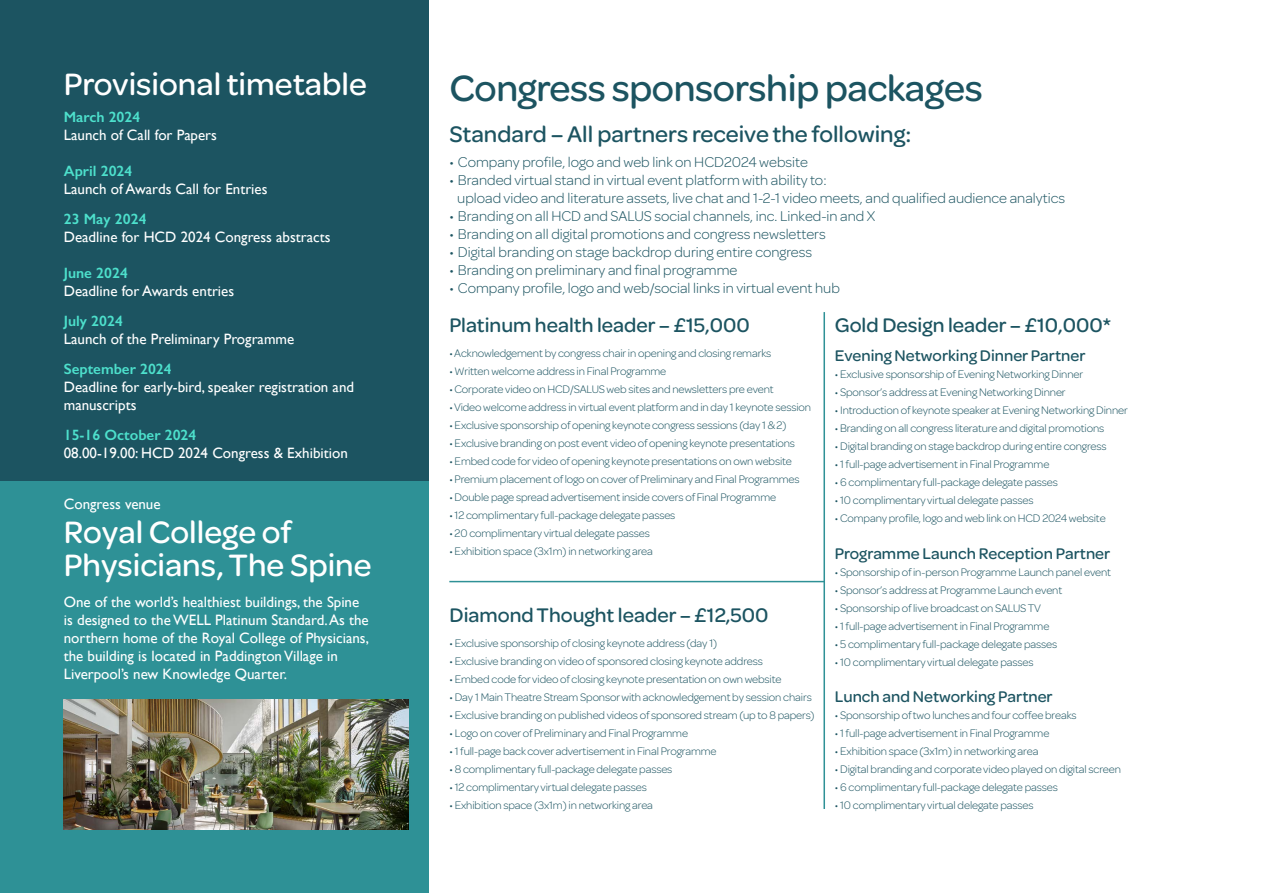
<style>
.page{position:relative;width:1263px;height:893px;background:#fff}
.page>*{position:absolute;margin:0;border:0;box-sizing:border-box;transform-origin:0 0}
.t1{font:500 39px "Omnes";letter-spacing:-.01em;color:#1c5461}
.t2{font:500 33px/33px "Omnes";color:#fff}
.t3{font:500 24px "Omnes";color:#1c5461}
.t4{font:500 21px "Omnes";color:#1c5461}
.t5{font:500 16.5px "Omnes";color:#1c5461}
.t6{font:300 15px/18px "Omnes Cyrillic";color:#1c5461}
.t7{font:15px/18px "Gill Sans";color:#fff}
.t8{font:600 15px "Gill Sans";color:#4de0cc}
.t9{font:300 11.55px "Omnes Cyrillic";letter-spacing:-.01em;color:#1c5461}
</style>
<div class="page">
<div style="left:0;top:446px;width:428px;height:447px;background:#2e9196"></div>
<img style="left:64px;top:699px;width:344px;height:130px">
<div style="left:0;top:0;width:428px;height:480px;background:#1c5461"></div>
<hr style="left:449px;top:581px;width:375px;height:1px;background:#2e9196">
<hr style="left:823px;top:312px;width:2px;height:497px;background:#2e9196">
<h2 class="t2" style="left:64px;top:66px;width:305px">Provisional timetable</h2>
<p class="t8" style="left:64px;top:108px;width:78px">March 2024</p>
<p class="t7" style="left:64px;top:126px;width:155px">Launch of Call for Papers</p>
<p class="t8" style="left:64px;top:162px;width:70px">April 2024</p>
<p class="t7" style="left:64px;top:180px;width:205px">Launch of Awards Call for Entries</p>
<p class="t8" style="left:64px;top:210px;width:84px">23 May 2024</p>
<p class="t7" style="left:64px;top:228px;width:268px">Deadline for HCD 2024 Congress abstracts</p>
<p class="t8" style="left:64px;top:264px;width:66px">June 2024</p>
<p class="t7" style="left:64px;top:282px;width:172px">Deadline for Awards entries</p>
<p class="t8" style="left:64px;top:312px;width:61px">July 2024</p>
<p class="t7" style="left:64px;top:330px;width:232px">Launch of the Preliminary Programme</p>
<p class="t8" style="left:64px;top:360px;width:110px">September 2024</p>
<p class="t7" style="left:64px;top:378px;width:292px">Deadline for early-bird, speaker registration and manuscripts</p>
<p class="t8" style="left:64px;top:426px;width:134px">15-16 October 2024</p>
<p class="t7" style="left:64px;top:444px;width:286px">08.00-19.00: HCD 2024 Congress &amp; Exhibition</p>
<p class="t7" style="left:64px;top:495px;width:98px">Congress venue</p>
<h2 class="t2" style="left:64px;top:513px;width:309px">Royal College of<br>Physicians, The Spine</h2>
<p class="t7" style="left:64px;top:592px;width:307px">One of the world’s healthiest buildings, the Spine is designed to the WELL Platinum Standard. As the northern home of the Royal College of Physicians, the building is located in Paddington Village in Liverpool’s new Knowledge Quarter.</p>
<h1 class="t1" style="left:449px;top:61px;width:535px">Congress sponsorship packages</h1>
<h3 class="t3" style="left:449px;top:117px;width:464px">Standard – All partners receive the following:</h3>
<p class="t6" style="left:449px;top:153px;width:360px">• Company profile, logo and web link on HCD2024 website</p>
<p class="t6" style="left:457px;top:171px;width:609px;text-indent:-8px">• Branded virtual stand in virtual event platform with ability to:<br>upload video and literature assets, live chat and 1-2-1 video meets, and qualified audience analytics</p>
<p class="t6" style="left:449px;top:207px;width:427px">• Branding on all HCD and SALUS social channels, inc. Linked-in and X</p>
<p class="t6" style="left:449px;top:225px;width:378px">• Branding on all digital promotions and congress newsletters</p>
<p class="t6" style="left:449px;top:243px;width:364px">• Digital branding on stage backdrop during entire congress</p>
<p class="t6" style="left:449px;top:261px;width:290px">• Branding on preliminary and final programme</p>
<p class="t6" style="left:449px;top:279px;width:392px">• Company profile, logo and web/social links in virtual event hub</p>
<h3 class="t4" style="left:449px;top:310px;width:302px">Platinum health leader – £15,000</h3>
<h3 class="t4" style="left:835px;top:310px;width:278px">Gold Design leader – £10,000*</h3>
<h3 class="t5" style="left:835px;top:344px;width:252px">Evening Networking Dinner Partner</h3>
<p class="t9" style="left:449px;top:347px;width:323px">• Acknowledgement by congress chair in opening and closing remarks</p>
<p class="t9" style="left:449px;top:365px;width:218px">• Written welcome address in Final Programme</p>
<p class="t9" style="left:449px;top:383px;width:326px">• Corporate video on HCD/SALUS web sites and newsletters pre event</p>
<p class="t9" style="left:449px;top:401px;width:363px">• Video welcome address in virtual event platform and in day 1 keynote session</p>
<p class="t9" style="left:449px;top:419px;width:339px">• Exclusive sponsorship of opening keynote congress sessions (day 1 &amp; 2)</p>
<p class="t9" style="left:449px;top:437px;width:347px">• Exclusive branding on post event video of opening keynote presentations</p>
<p class="t9" style="left:449px;top:455px;width:344px">• Embed code for video of opening keynote presentations on own website</p>
<p class="t9" style="left:449px;top:473px;width:352px">• Premium placement of logo on cover of Preliminary and Final Programmes</p>
<p class="t9" style="left:449px;top:491px;width:328px">• Double page spread advertisement inside covers of Final Programme</p>
<p class="t9" style="left:449px;top:509px;width:228px">• 12 complimentary full-package delegate passes</p>
<p class="t9" style="left:449px;top:527px;width:202px">• 20 complimentary virtual delegate passes</p>
<p class="t9" style="left:449px;top:545px;width:205px">• Exhibition space (3x1m) in networking area</p>
<p class="t9" style="left:835px;top:368px;width:250px">• Exclusive sponsorship of Evening Networking Dinner</p>
<p class="t9" style="left:835px;top:386px;width:232px">• Sponsor’s address at Evening Networking Dinner</p>
<p class="t9" style="left:835px;top:404px;width:295px">• Introduction of keynote speaker at Evening Networking Dinner</p>
<p class="t9" style="left:835px;top:422px;width:271px">• Branding on all congress literature and digital promotions</p>
<p class="t9" style="left:835px;top:440px;width:273px">• Digital branding on stage backdrop during entire congress</p>
<p class="t9" style="left:835px;top:458px;width:216px">• 1 full-page advertisement in Final Programme</p>
<p class="t9" style="left:835px;top:476px;width:224px">• 6 complimentary full-package delegate passes</p>
<p class="t9" style="left:835px;top:494px;width:200px">• 10 complimentary virtual delegate passes</p>
<p class="t9" style="left:835px;top:512px;width:272px">• Company profile, logo and web link on HCD 2024 website</p>
<h3 class="t5" style="left:835px;top:543px;width:277px">Programme Launch Reception Partner</h3>
<h3 class="t4" style="left:449px;top:601px;width:321px">Diamond Thought leader – £12,500</h3>
<p class="t9" style="left:449px;top:637px;width:269px">• Exclusive sponsorship of closing keynote address (day 1)</p>
<p class="t9" style="left:449px;top:655px;width:315px">• Exclusive branding on video of sponsored closing keynote address</p>
<p class="t9" style="left:449px;top:673px;width:334px">• Embed code for video of closing keynote presentation on own website</p>
<p class="t9" style="left:449px;top:691px;width:364px">• Day 1 Main Theatre Stream Sponsor with acknowledgement by session chairs</p>
<p class="t9" style="left:449px;top:709px;width:367px">• Exclusive branding on published videos of sponsored stream (up to 8 papers)</p>
<p class="t9" style="left:449px;top:727px;width:240px">• Logo on cover of Preliminary and Final Programme</p>
<p class="t9" style="left:449px;top:745px;width:269px">• 1 full-page back cover advertisement in Final Programme</p>
<p class="t9" style="left:449px;top:763px;width:224px">• 8 complimentary full-package delegate passes</p>
<p class="t9" style="left:449px;top:781px;width:199px">• 12 complimentary virtual delegate passes</p>
<p class="t9" style="left:449px;top:799px;width:205px">• Exhibition space (3x1m) in networking area</p>
<p class="t9" style="left:835px;top:566px;width:278px">• Sponsorship of in-person Programme Launch panel event</p>
<p class="t9" style="left:835px;top:584px;width:229px">• Sponsor’s address at Programme Launch event</p>
<p class="t9" style="left:835px;top:602px;width:208px">• Sponsorship of live broadcast on SALUS TV</p>
<p class="t9" style="left:835px;top:620px;width:216px">• 1 full-page advertisement in Final Programme</p>
<p class="t9" style="left:835px;top:638px;width:224px">• 5 complimentary full-package delegate passes</p>
<p class="t9" style="left:835px;top:656px;width:200px">• 10 complimentary virtual delegate passes</p>
<h3 class="t5" style="left:835px;top:685px;width:219px">Lunch and Networking Partner</h3>
<p class="t9" style="left:835px;top:709px;width:243px">• Sponsorship of two lunches and four coffee breaks</p>
<p class="t9" style="left:835px;top:727px;width:216px">• 1 full-page advertisement in Final Programme</p>
<p class="t9" style="left:835px;top:745px;width:205px">• Exhibition space (3x1m) in networking area</p>
<p class="t9" style="left:835px;top:763px;width:288px">• Digital branding and corporate video played on digital screen</p>
<p class="t9" style="left:835px;top:781px;width:224px">• 6 complimentary full-package delegate passes</p>
<p class="t9" style="left:835px;top:799px;width:200px">• 10 complimentary virtual delegate passes</p>
</div>
